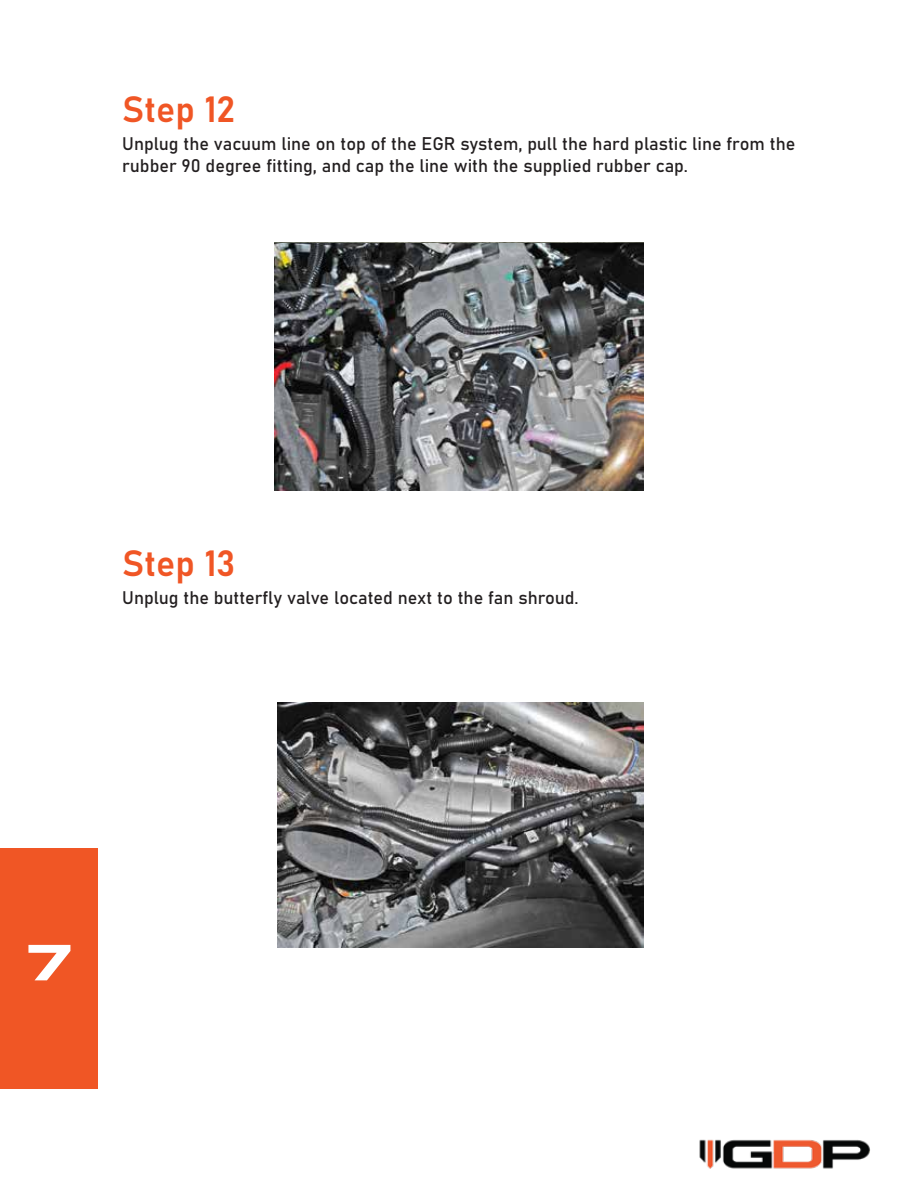
<style>
.page{position:relative;width:918px;height:1188px;background:#fff}
.page>*{position:absolute;margin:0;border:0;box-sizing:border-box;transform-origin:0 0}
.t1{font:700 53.1px "Plateia";color:#fff}
.t2{font:36px "Bahnschrift";color:#f05625}
.t3{font:18px/21.6px "Bahnschrift";color:#231f20}
</style>
<div class="page">
<img style="left:275px;top:243px;width:368px;height:247px">
<div style="left:0;top:848px;width:97px;height:241px;background:#f05625"></div>
<img style="left:699px;top:1139px;width:171px;height:30px">
<img style="left:278px;top:703px;width:365px;height:245px">
<h2 class="t2" style="left:122px;top:86px;width:115px">Step 12</h2>
<p class="t3" style="left:122px;top:133px;width:675px">Unplug the vacuum line on top of the EGR system, pull the hard plastic line from the rubber 90 degree fitting, and cap the line with the supplied rubber cap.</p>
<h2 class="t2" style="left:122px;top:540px;width:115px">Step 13</h2>
<p class="t3" style="left:122px;top:587px;width:458px">Unplug the butterfly valve located next to the fan shroud.</p>
<h1 class="t1" style="left:26px;top:931px;width:48px">7</h1>
</div>
